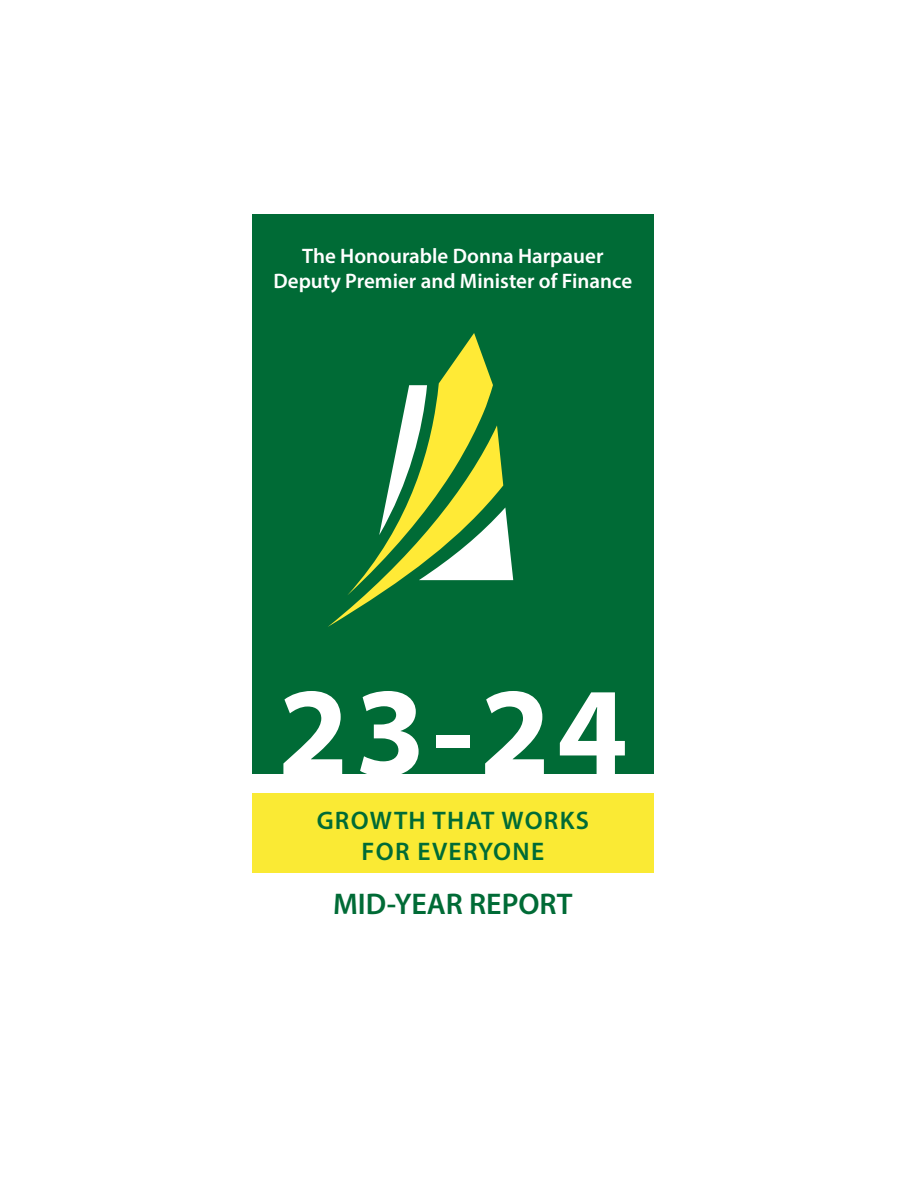
<style>
.page{position:relative;width:918px;height:1188px;background:#fff}
.page>*{position:absolute;margin:0;border:0;box-sizing:border-box;transform-origin:0 0}
.t1{font:700 127.5px "Myriad Pro";color:#fff}
.t2{font:600 30px "Myriad Pro";color:#006b36}
.t3{font:600 25.5px "Myriad Pro";letter-spacing:.05em;color:#006b36}
.t4{font:600 21px "Myriad Pro";color:#fff}
</style>
<div class="page">
<div style="left:252px;top:214px;width:402px;height:560px;background:#006b36"></div>
<svg style="left:328px;top:333px;width:185px;height:294px"></svg>
<div style="left:252px;top:794px;width:402px;height:79px;background:#faea34"></div>
<p class="t4" style="left:302px;top:243px;width:303px">The Honourable Donna Harpauer</p>
<p class="t4" style="left:274px;top:268px;width:360px">Deputy Premier and Minister of Finance</p>
<p class="t1" style="left:278px;top:649px;width:351px">23-24</p>
<p class="t3" style="left:317px;top:804px;width:274px">GROWTH THAT WORKS</p>
<p class="t3" style="left:362px;top:835px;width:184px">FOR EVERYONE</p>
<p class="t2" style="left:333px;top:885px;width:241px">MID-YEAR REPORT</p>
</div>
